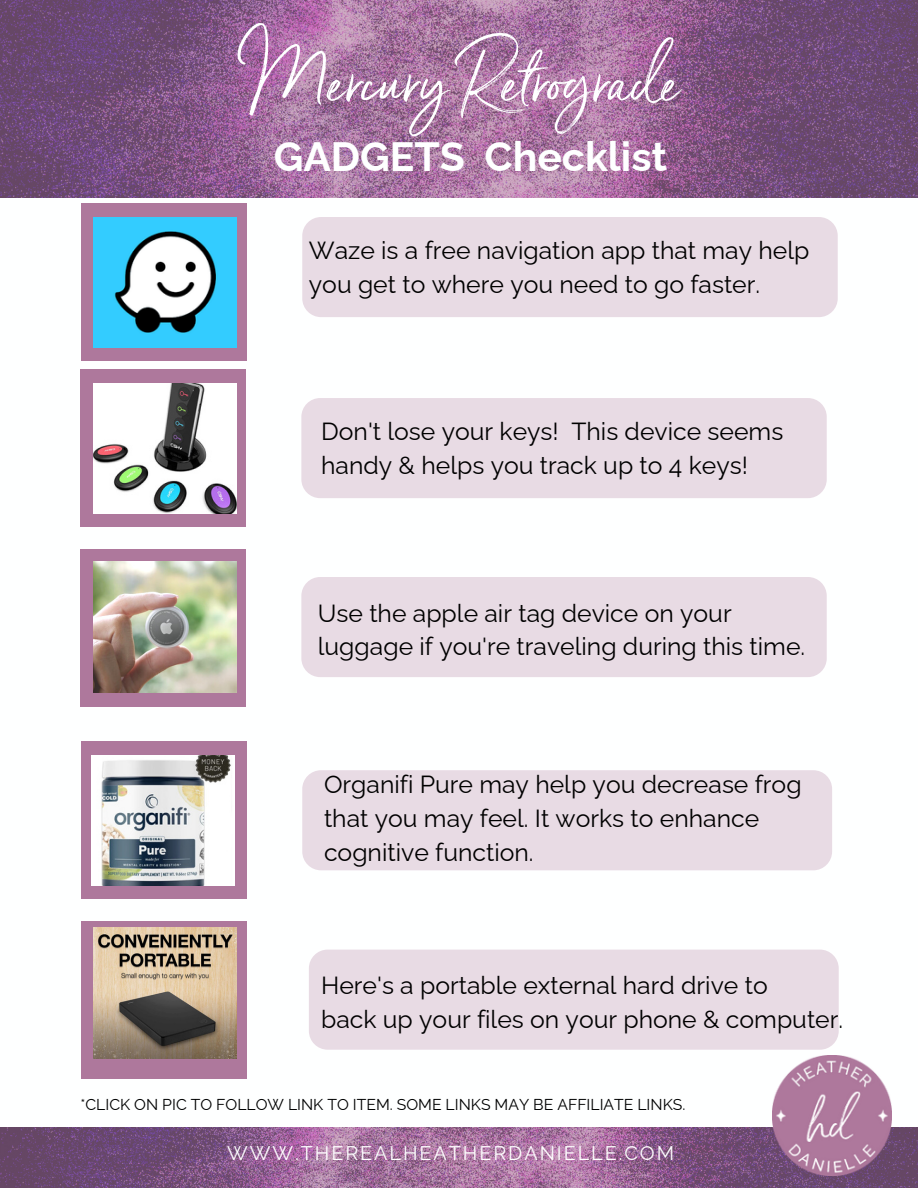
<style>
.page{position:relative;width:918px;height:1188px;background:#fff}
.page>*{position:absolute;margin:0;border:0;box-sizing:border-box;transform-origin:0 0}
.t1{font:76.95px "Serendipity";color:#feffff}
.t2{font:700 40.95px "Raleway";color:#feffff}
.t3{font:24.75px/33.8px "Raleway";color:#000}
.t4{font:19.8px "Raleway";letter-spacing:.1em;color:#feffff}
.t5{font:15.75px "Raleway";color:#000}
</style>
<div class="page">
<div style="left:82px;top:203px;width:165px;height:158px;background:#ae789c"></div>
<img style="left:93px;top:217px;width:143px;height:131px">
<div style="left:302px;top:217px;width:536px;height:100px;background:#e8dbe4;border-radius:19px"></div>
<div style="left:302px;top:770px;width:530px;height:100px;background:#e8dbe4;border-radius:19px"></div>
<div style="left:309px;top:950px;width:530px;height:100px;background:#e8dbe4;border-radius:19px"></div>
<div style="left:301px;top:398px;width:526px;height:100px;background:#e8dbe4;border-radius:19px"></div>
<div style="left:301px;top:577px;width:526px;height:100px;background:#e8dbe4;border-radius:19px"></div>
<svg style="left:0;top:0;width:918px;height:198px;background:#8d608d"></svg>
<svg style="left:0;top:1127px;width:918px;height:61px;background:#8a5e8a"></svg>
<img style="left:772px;top:1056px;width:119px;height:119px">
<div style="left:80px;top:369px;width:166px;height:158px;background:#ae789c"></div>
<img style="left:93px;top:383px;width:143px;height:131px">
<div style="left:80px;top:549px;width:166px;height:158px;background:#ae789c"></div>
<img style="left:93px;top:562px;width:143px;height:130px">
<div style="left:82px;top:741px;width:165px;height:158px;background:#ae789c"></div>
<img style="left:92px;top:755px;width:143px;height:131px">
<div style="left:82px;top:921px;width:165px;height:157px;background:#ae789c"></div>
<img style="left:93px;top:928px;width:143px;height:130px">
<h1 class="t1" style="left:253px;top:37px;width:427px">MercuryRetrograde</h1>
<h2 class="t2" style="left:274px;top:132px;width:395px">GADGETS Checklist</h2>
<p class="t3" style="left:309px;top:233px;width:502px">Waze is a free navigation app that may help you get to where you need to go faster.</p>
<p class="t3" style="left:321px;top:415px;width:464px">Don't lose your keys! This device seems handy &amp; helps you track up to 4 keys!</p>
<p class="t3" style="left:318px;top:596px;width:489px">Use the apple air tag device on your luggage if you're traveling during this time.</p>
<p class="t3" style="left:324px;top:768px;width:479px">Organifi Pure may help you decrease frog that you may feel. It works to enhance cognitive function.</p>
<p class="t3" style="left:321px;top:968px;width:524px">Here's a portable external hard drive to<br>back up your files on your phone &amp; computer.</p>
<p class="t5" style="left:80px;top:1096px;width:606px">*CLICK ON PIC TO FOLLOW LINK TO ITEM. SOME LINKS MAY BE AFFILIATE LINKS.</p>
<p class="t4" style="left:227px;top:1141px;width:448px">WWW.THEREALHEATHERDANIELLE.COM</p>
</div>
